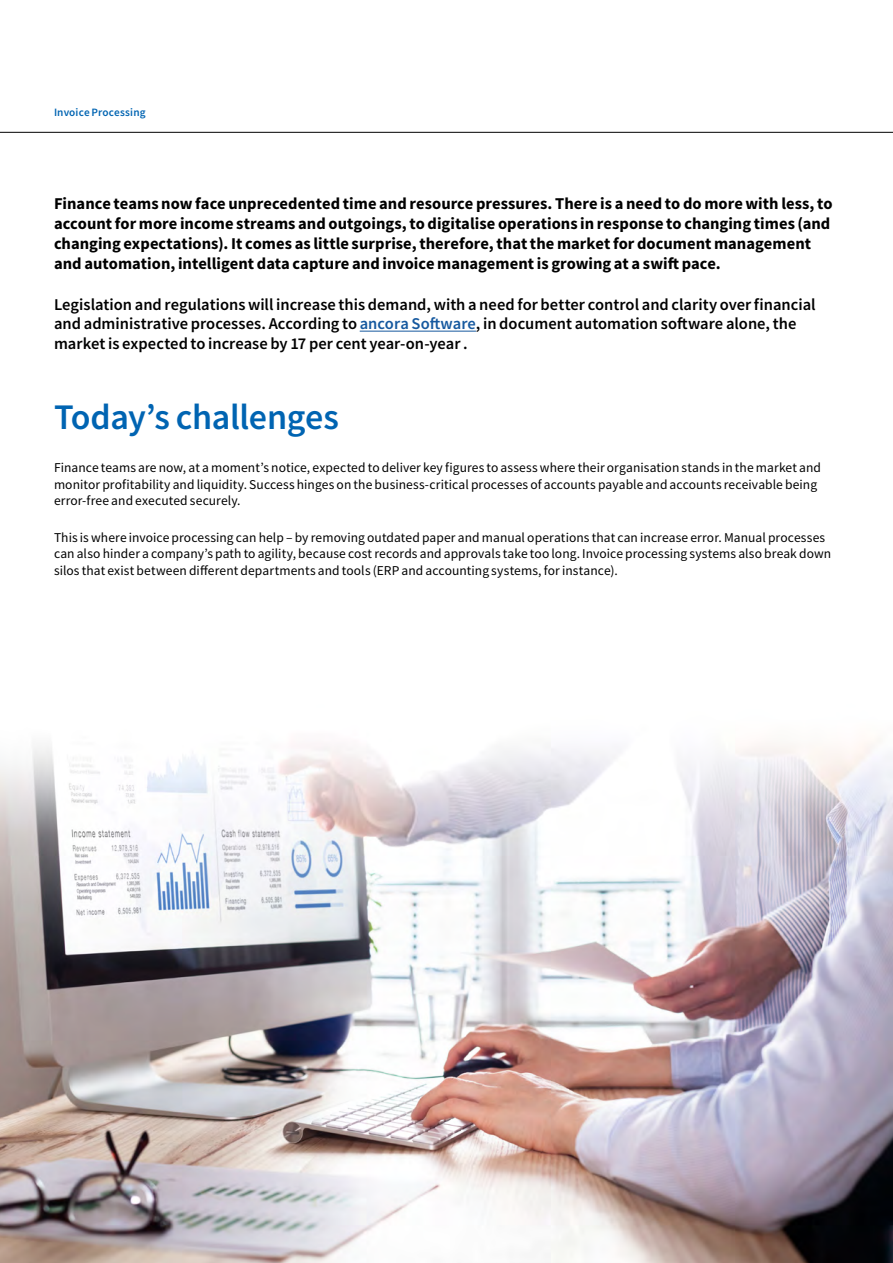
<style>
.page{position:relative;width:893px;height:1263px;background:#fff}
.page>*{position:absolute;margin:0;border:0;box-sizing:border-box;transform-origin:0 0}
.t1{font:500 36px "Toshiba Sans";letter-spacing:-.01em;color:#0064b2}
.t2{font:700 16.5px/19.8px "Toshiba Sans";color:#000}
.t3{font:500 16.5px/19.8px "Toshiba Sans";color:#000}
.t4{font:13.5px/16.2px "Toshiba Sans";letter-spacing:.005em;color:#000}
.t5{font:500 11.25px "Toshiba Sans";letter-spacing:.015em;color:#0064b2}
.s1{color:#16599f}
</style>
<div class="page">
<hr style="left:0;top:132px;width:893px;height:1px;background:#000">
<hr style="left:360px;top:331px;width:116px;height:1px;background:#16599f">
<img style="left:0;top:742px;width:893px;height:521px">
<p class="t5" style="left:54px;top:105px;width:93px">Invoice Processing</p>
<p class="t2" style="left:54px;top:194px;width:780px">Finance teams now face unprecedented time and resource pressures. There is a need to do more with less, to account for more income streams and outgoings, to digitalise operations in response to changing times (and changing expectations). It comes as little surprise, therefore, that the market for document management and automation, intelligent data capture and invoice management is growing at a swift pace.</p>
<p class="t3" style="left:54px;top:294px;width:763px">Legislation and regulations will increase this demand, with a need for better control and clarity over financial and administrative processes. According to <span class="s1">ancora Software</span>, in document automation software alone, the market is expected to increase by 17 per cent year-on-year .</p>
<h1 class="t1" style="left:54px;top:393px;width:286px">Today’s challenges</h1>
<p class="t4" style="left:54px;top:460px;width:769px">Finance teams are now, at a moment’s notice, expected to deliver key figures to assess where their organisation stands in the market and monitor profitability and liquidity. Success hinges on the business-critical processes of accounts payable and accounts receivable being error-free and executed securely.</p>
<p class="t4" style="left:54px;top:530px;width:779px">This is where invoice processing can help – by removing outdated paper and manual operations that can increase error. Manual processes can also hinder a company’s path to agility, because cost records and approvals take too long. Invoice processing systems also break down silos that exist between different departments and tools (ERP and accounting systems, for instance).</p>
</div>
